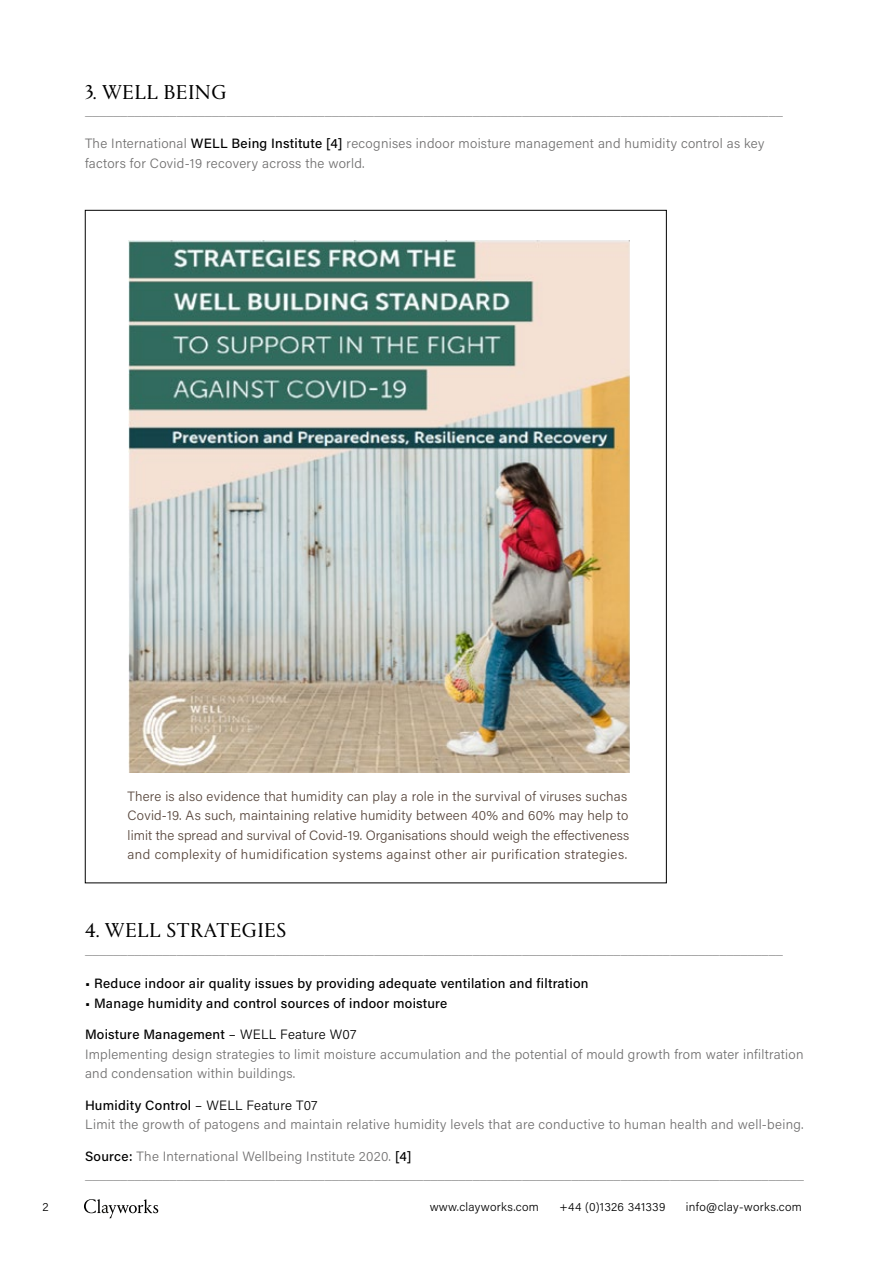
<style>
.page{position:relative;width:893px;height:1263px;background:#fff}
.page>*{position:absolute;margin:0;border:0;box-sizing:border-box;transform-origin:0 0}
.t1{font:21px "Portrait";letter-spacing:.02em;color:#000}
.t2{font:300 13.5px/19.5px "Acumin Pro";letter-spacing:.02em;color:#706f6f}
.t3{font:300 13.5px/18.6px "Acumin Pro";letter-spacing:.02em;color:#878787}
.t4{font:13.5px/19.5px "Acumin Variable Concept";letter-spacing:.025em;color:#57463c}
.t5{font:500 13.5px "Acumin Pro";letter-spacing:.02em;color:#000}
.t6{font:300 12px "Acumin Pro";letter-spacing:.025em;color:#000}
.s1{font-weight:500;color:#000}
.s2{color:#000}
.s3{color:#706f6f}
</style>
<div class="page">
<svg style="left:84px;top:1199px;width:74px;height:19px"></svg>
<img style="left:129px;top:241px;width:500px;height:531px">
<h1 class="t1" style="left:85px;top:78px;width:143px">3. WELL BEING</h1>
<p class="t3" style="left:85px;top:101px;width:699px">___________________________________________________________________________________________________</p>
<p class="t2" style="left:85px;top:133px;width:681px">The International <span class="s1">WELL Being Institute [4]</span> recognises indoor moisture management and humidity control as key factors for Covid-19 recovery across the world.</p>
<p class="t4" style="left:128px;top:786px;width:503px">There is also evidence that humidity can play a role in the survival of viruses suchas Covid-19. As such, maintaining relative humidity between 40% and 60% may help to limit the spread and survival of Covid-19. Organisations should weigh the effectiveness and complexity of humidification systems against other air purification strategies.</p>
<h1 class="t1" style="left:85px;top:916px;width:203px">4. WELL STRATEGIES</h1>
<p class="t3" style="left:85px;top:939px;width:699px">___________________________________________________________________________________________________</p>
<p class="t5" style="left:85px;top:974px;width:505px">• Reduce indoor air quality issues by providing adequate ventilation and filtration</p>
<p class="t5" style="left:85px;top:993px;width:364px">• Manage humidity and control sources of indoor moisture</p>
<p class="t2" style="left:85px;top:1024px;width:720px"><span class="s1">Moisture Management</span> <span class="s2">– WELL Feature W07<br></span>Implementing design strategies to limit moisture accumulation and the potential of mould growth from water infiltration and condensation within buildings.</p>
<p class="t2" style="left:85px;top:1095px;width:720px"><span class="s1">Humidity Control</span> <span class="s2">– WELL Feature T07<br></span>Limit the growth of patogens and maintain relative humidity levels that are conductive to human health and well-being.</p>
<p class="t3" style="left:85px;top:1146px;width:720px"><span class="s1">Source:</span> <span class="s3">The International Wellbeing Institute 2020.</span> <span class="s1">[4] </span>______________________________________________________________________________________________________</p>
<p class="t6" style="left:42px;top:1199px;width:8px">2</p>
<p class="t6" style="left:430px;top:1199px;width:111px">www.clayworks.com</p>
<p class="t6" style="left:560px;top:1199px;width:107px">+44 (0)1326 341339</p>
<p class="t6" style="left:686px;top:1199px;width:117px">info@clay-works.com</p>
</div>
